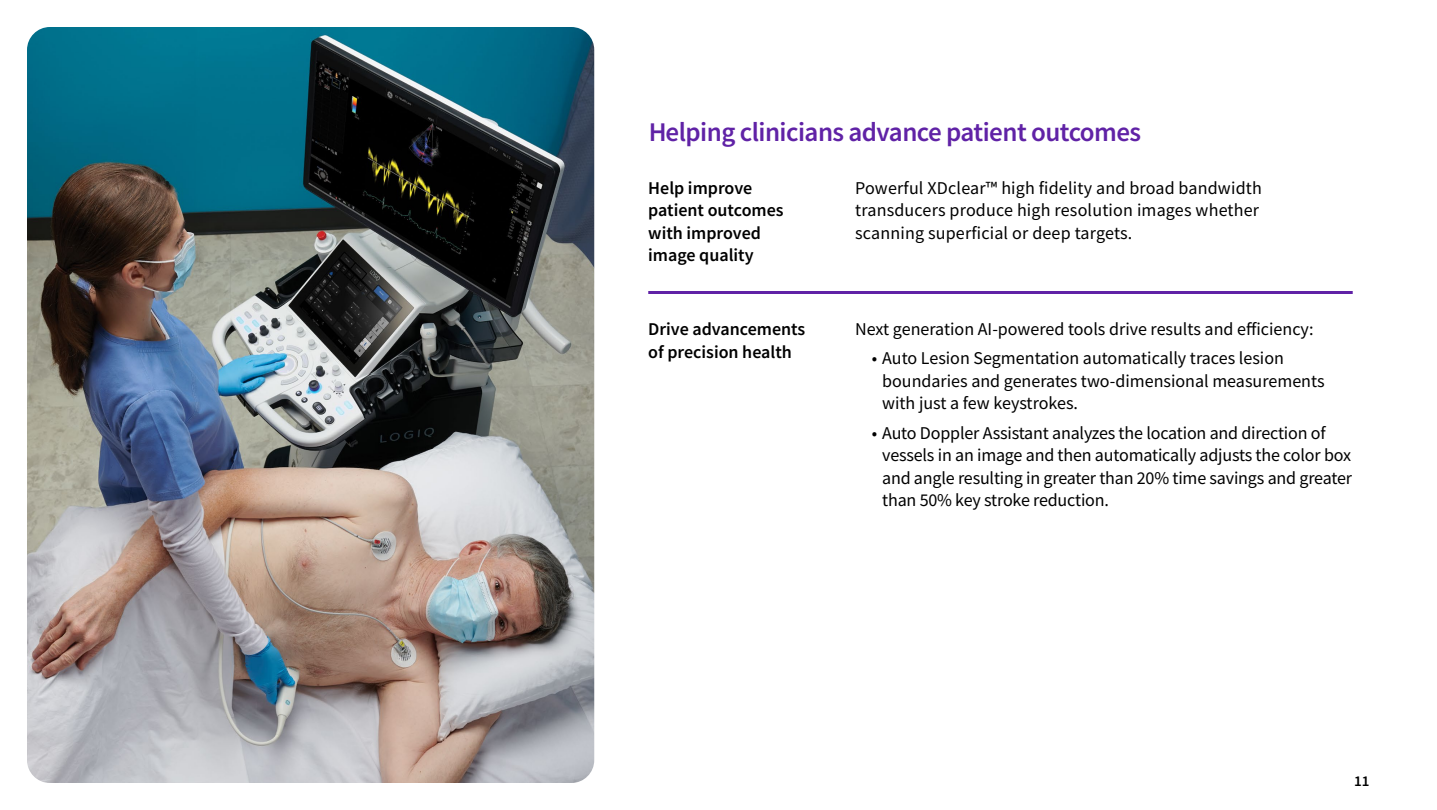
<style>
.page{position:relative;width:1437px;height:810px;background:#fff}
.page>*{position:absolute;margin:0;border:0;box-sizing:border-box;transform-origin:0 0}
.t1{font:600 27px "Source Sans Pro";letter-spacing:-.02em;color:#6022a6}
.t2{font:18px/22.5px "Source Sans Pro";color:#000}
.t3{font:600 18px/22.5px "Source Sans Pro";color:#000}
.t4{font:600 15px "Source Sans Pro";color:#000}
</style>
<div class="page">
<hr style="left:648px;top:291px;width:704px;height:3px;background:#6022a6">
<img style="left:27px;top:27px;width:567px;height:756px">
<h1 class="t1" style="left:648px;top:114px;width:494px">Helping clinicians advance patient outcomes</h1>
<p class="t3" style="left:648px;top:176px;width:137px">Help improve patient outcomes with improved image quality</p>
<p class="t2" style="left:855px;top:177px;width:408px">Powerful XDclear™ high fidelity and broad bandwidth transducers produce high resolution images whether scanning superficial or deep targets.</p>
<p class="t3" style="left:648px;top:318px;width:159px">Drive advancements of precision health</p>
<p class="t2" style="left:855px;top:318px;width:460px">Next generation AI-powered tools drive results and efficiency:</p>
<p class="t2" style="left:882px;top:347px;width:444px;text-indent:-10px">• Auto Lesion Segmentation automatically traces lesion boundaries and generates two-dimensional measurements with just a few keystrokes.</p>
<p class="t2" style="left:882px;top:421px;width:471px;text-indent:-10px">• Auto Doppler Assistant analyzes the location and direction of vessels in an image and then automatically adjusts the color box and angle resulting in greater than 20% time savings and greater than 50% key stroke reduction.</p>
<p class="t4" style="left:1354px;top:771px;width:17px">11</p>
</div>
